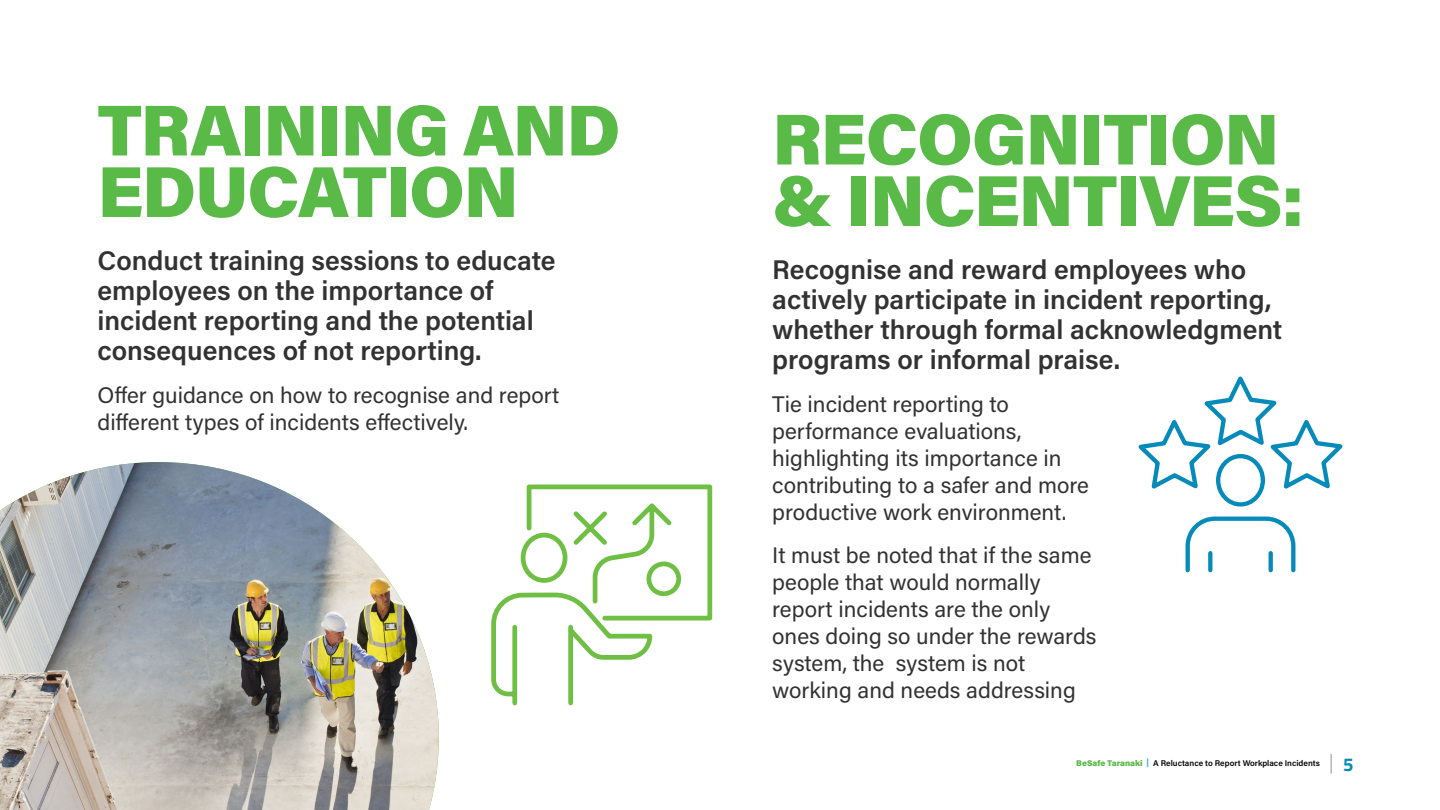
<style>
.page{position:relative;width:1440px;height:810px;background:#fff}
.page>*{position:absolute;margin:0;border:0;box-sizing:border-box;transform-origin:0 0}
.t1{font:900 72px/61.5px "Acumin Pro";letter-spacing:-.02em;color:#59ba47}
.t2{font:600 27px/30px "Acumin Pro";color:#333233}
.t3{font:22.5px/27px "Acumin Pro";color:#333233}
.t4{font:700 18.6px "Titillium Web";color:#058ab9}
.t5{font:600 8.25px "Acumin Pro";color:#000}
.s1{font-weight:900;color:#59ba47}
.s2{font-weight:700;color:#1fa9dc}
</style>
<div class="page">
<svg style="left:491px;top:484px;width:222px;height:222px"></svg>
<svg style="left:1138px;top:379px;width:205px;height:194px"></svg>
<img style="left:0;top:462px;width:439px;height:348px">
<svg style="left:1331px;top:754px;width:1px;height:20px"></svg>
<h1 class="t1" style="left:98px;top:96px;width:525px">TRAINING AND<br>EDUCATION</h1>
<p class="t2" style="left:98px;top:245px;width:460px">Conduct training sessions to educate employees on the importance of incident reporting and the potential consequences of not reporting.</p>
<p class="t3" style="left:98px;top:381px;width:464px">Offer guidance on how to recognise and report different types of incidents effectively.</p>
<h1 class="t1" style="left:772px;top:105px;width:534px">RECOGNITION &amp; INCENTIVES:</h1>
<p class="t2" style="left:772px;top:254px;width:512px">Recognise and reward employees who actively participate in incident reporting, whether through formal acknowledgment programs or informal praise.</p>
<p class="t3" style="left:772px;top:390px;width:318px">Tie incident reporting to performance evaluations, highlighting its importance in contributing to a safer and more productive work environment.</p>
<p class="t3" style="left:772px;top:541px;width:326px">It must be noted that if the same people that would normally report incidents are the only ones doing so under the rewards system, the system is not working and needs addressing</p>
<p class="t5" style="left:1076px;top:757px;width:245px"><span class="s1">BeSafe Taranaki</span> <span class="s2">|</span> A Reluctance to Report Workplace Incidents</p>
<p class="t4" style="left:1343px;top:750px;width:12px">5</p>
</div>
